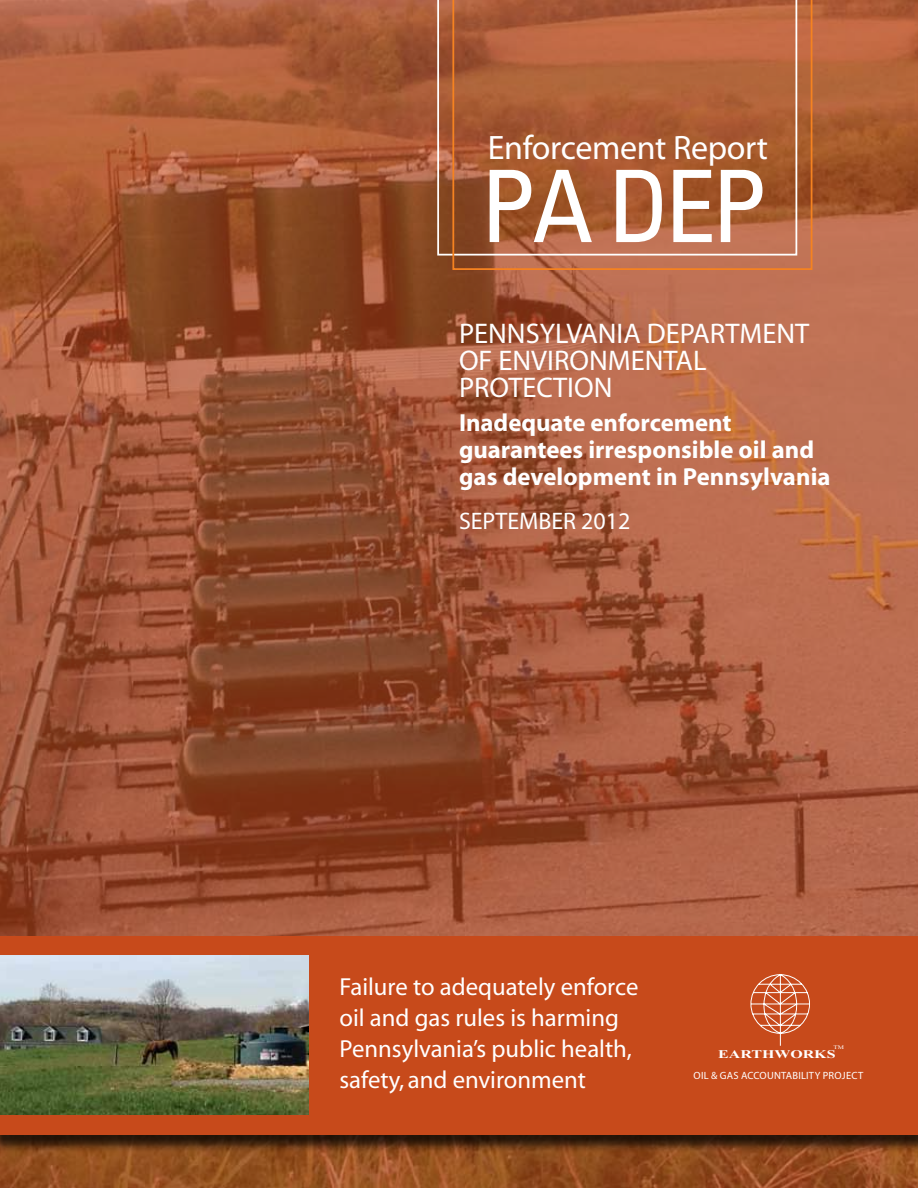
<style>
.page{position:relative;width:918px;height:1188px;background:#fff}
.page>*{position:absolute;margin:0;border:0;box-sizing:border-box;transform-origin:0 0}
.t1{font:condensed 100.5px "Univers";color:#fff}
.t2{font:34.05px "Myriad";letter-spacing:-.01em;color:#fff}
.t3{font:28.5px/27px "Myriad";color:#fff}
.t4{font:24.75px/30.9px "Myriad";color:#fff}
.t5{font:700 24.75px/27px "Myriad";color:#fff}
.t6{font:24px "Myriad";color:#fff}
.t7{font:700 11.85px "Times New Roman";color:#fff;scale:1.35 1}
.t8{font:10.5px "Myriad Pro";letter-spacing:.02em;color:#fff}
.t9{font:5.4px "Times New Roman";color:#fff;scale:1.29 1}
</style>
<div class="page">
<img style="left:0;top:0;width:918px;height:1188px">
<svg style="left:437px;top:0;width:15px;height:256px;background:#a7684a"></svg>
<svg style="left:452px;top:0;width:360px;height:270px;background:#b06138"></svg>
<div style="left:0;top:938px;width:918px;height:215px;background:#000;opacity:.75"></div>
<div style="left:0;top:936px;width:918px;height:198px;background:#c74a1b"></div>
<img style="left:0;top:955px;width:309px;height:160px">
<svg style="left:750px;top:974px;width:60px;height:72px"></svg>
<h2 class="t2" style="left:488px;top:131px;width:282px">Enforcement Report</h2>
<h1 class="t1" style="left:480px;top:144px;width:289px">PA DEP</h1>
<p class="t3" style="left:459px;top:321px;width:352px">Pennsylvania Department of Environmental<br>Protection</p>
<p class="t5" style="left:459px;top:410px;width:373px">Inadequate enforcement guarantees irresponsible oil and gas development in Pennsylvania</p>
<p class="t6" style="left:459px;top:509px;width:173px">September 2012</p>
<p class="t4" style="left:340px;top:972px;width:301px">Failure to adequately enforce oil and gas rules is harming<br>Pennsylvania’s public health, safety, and environment</p>
<p class="t9" style="left:834px;top:1044px;width:10px">TM</p>
<p class="t8" style="left:694px;top:1069px;width:171px">OIL &amp; GAS ACCOUNTABILITY PROJECT</p>
<p class="t7" style="left:718px;top:1046px;width:88px">EARTHWORKS</p>
</div>
